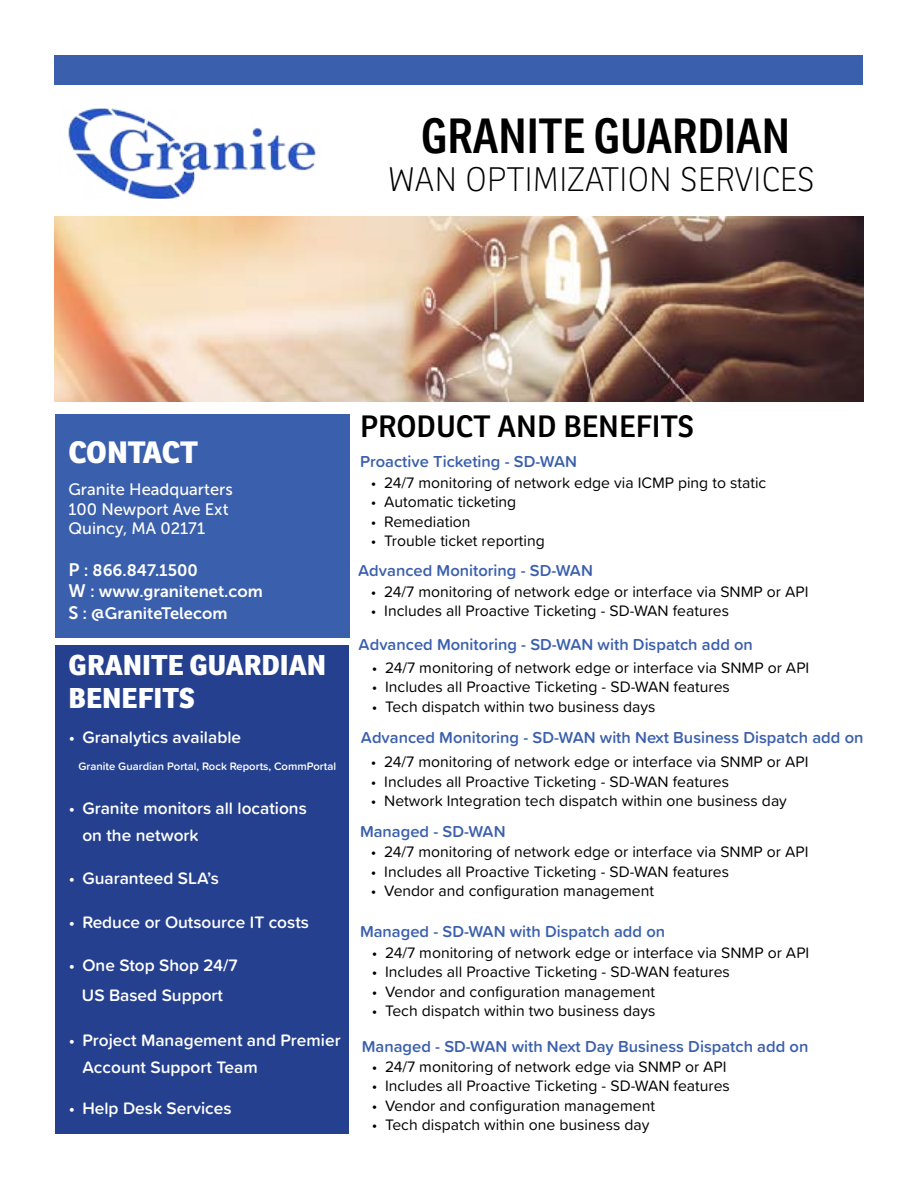
<style>
.page{position:relative;width:918px;height:1188px;background:#fff}
.page>*{position:absolute;margin:0;border:0;box-sizing:border-box;transform-origin:0 0}
.t1{font:600 48px "Ronnia Cond";color:#000}
.t2{font:100 33px "Ronnia";color:#000}
.t3{font:600 30px "Ronnia";color:#000}
.t4{font:800 30px "Ronnia";letter-spacing:-.01em;color:#fff}
.t5{font:800 27.9px/33.5px "Ronnia";color:#fff}
.t6{font:600 17.25px/27px "Proxima Soft";color:#fff}
.t7{font:600 16.5px "Proxima Soft";color:#3a5fac}
.t8{font:16.5px/21.6px "Museo Sans 700";color:#fff}
.t9{font:16.5px/19.8px "Museo Sans 500";color:#fff}
.t10{font:15.75px "Proxima Soft";color:#000}
.t11{font:600 11.25px "Proxima Soft";color:#fff}
.s1{font-size:18px}
</style>
<div class="page">
<div style="left:55px;top:55px;width:808px;height:30px;background:#3a5fac"></div>
<img style="left:54px;top:216px;width:810px;height:185px">
<div style="left:55px;top:414px;width:294px;height:224px;background:#3a5fac"></div>
<img style="left:68px;top:108px;width:248px;height:91px">
<div style="left:55px;top:645px;width:294px;height:489px;background:#25408f"></div>
<h1 class="t1" style="left:421px;top:107px;width:371px">GRANITE GUARDIAN</h1>
<h2 class="t2" style="left:388px;top:160px;width:428px">WAN OPTIMIZATION SERVICES</h2>
<h3 class="t4" style="left:68px;top:433px;width:131px">CONTACT</h3>
<p class="t9" style="left:68px;top:479px;width:166px">Granite Headquarters<br>100 Newport Ave Ext<br>Quincy, MA 02171</p>
<p class="t8" style="left:68px;top:559px;width:196px"><span class="s1">P</span> : 866.847.1500<br><span class="s1">W</span> : www.granitenet.com<br><span class="s1">S</span> : @GraniteTelecom</p>
<h3 class="t5" style="left:69px;top:648px;width:259px">GRANITE GUARDIAN<br>BENEFITS</h3>
<p class="t6" style="left:69px;top:723px;width:174px">• Granalytics available</p>
<p class="t11" style="left:78px;top:758px;width:259px">Granite Guardian Portal, Rock Reports, CommPortal</p>
<p class="t6" style="left:82px;top:794px;width:226px;text-indent:-14px">• Granite monitors all locations on the network</p>
<p class="t6" style="left:69px;top:864px;width:152px">• Guaranteed SLA’s</p>
<p class="t6" style="left:69px;top:908px;width:242px">• Reduce or Outsource IT costs</p>
<p class="t6" style="left:69px;top:950px;width:170px;line-height:30px;text-align:center">• One Stop Shop 24/7<br>US Based Support</p>
<p class="t6" style="left:82px;top:1026px;width:260px;text-indent:-14px">• Project Management and Premier<br>Account Support Team</p>
<p class="t6" style="left:69px;top:1094px;width:164px">• Help Desk Services</p>
<h3 class="t3" style="left:360px;top:407px;width:336px">PRODUCT AND BENEFITS</h3>
<p class="t7" style="left:360px;top:449px;width:219px">Proactive Ticketing - SD-WAN</p>
<p class="t10" style="left:371px;top:471px;width:397px">• 24/7 monitoring of network edge via ICMP ping to static</p>
<p class="t10" style="left:371px;top:490px;width:147px">• Automatic ticketing</p>
<p class="t10" style="left:371px;top:510px;width:101px">• Remediation</p>
<p class="t10" style="left:371px;top:529px;width:176px">• Trouble ticket reporting</p>
<p class="t7" style="left:358px;top:559px;width:236px">Advanced Monitoring - SD-WAN</p>
<p class="t10" style="left:371px;top:580px;width:439px">• 24/7 monitoring of network edge or interface via SNMP or API</p>
<p class="t10" style="left:371px;top:599px;width:360px">• Includes all Proactive Ticketing - SD-WAN features</p>
<p class="t7" style="left:359px;top:632px;width:396px">Advanced Monitoring - SD-WAN with Dispatch add on</p>
<p class="t10" style="left:372px;top:656px;width:439px">• 24/7 monitoring of network edge or interface via SNMP or API</p>
<p class="t10" style="left:372px;top:675px;width:360px">• Includes all Proactive Ticketing - SD-WAN features</p>
<p class="t10" style="left:372px;top:695px;width:285px">• Tech dispatch within two business days</p>
<p class="t7" style="left:361px;top:725px;width:504px">Advanced Monitoring - SD-WAN with Next Business Dispatch add on</p>
<p class="t10" style="left:371px;top:750px;width:439px">• 24/7 monitoring of network edge or interface via SNMP or API</p>
<p class="t10" style="left:371px;top:770px;width:360px">• Includes all Proactive Ticketing - SD-WAN features</p>
<p class="t10" style="left:371px;top:789px;width:418px">• Network Integration tech dispatch within one business day</p>
<p class="t7" style="left:360px;top:819px;width:147px">Managed - SD-WAN</p>
<p class="t10" style="left:371px;top:840px;width:439px">• 24/7 monitoring of network edge or interface via SNMP or API</p>
<p class="t10" style="left:371px;top:859px;width:360px">• Includes all Proactive Ticketing - SD-WAN features</p>
<p class="t10" style="left:371px;top:879px;width:285px">• Vendor and configuration management</p>
<p class="t7" style="left:360px;top:919px;width:307px">Managed - SD-WAN with Dispatch add on</p>
<p class="t10" style="left:372px;top:941px;width:439px">• 24/7 monitoring of network edge or interface via SNMP or API</p>
<p class="t10" style="left:372px;top:960px;width:360px">• Includes all Proactive Ticketing - SD-WAN features</p>
<p class="t10" style="left:372px;top:980px;width:285px">• Vendor and configuration management</p>
<p class="t10" style="left:372px;top:999px;width:285px">• Tech dispatch within two business days</p>
<p class="t7" style="left:362px;top:1035px;width:448px">Managed - SD-WAN with Next Day Business Dispatch add on</p>
<p class="t10" style="left:372px;top:1055px;width:356px">• 24/7 monitoring of network edge via SNMP or API</p>
<p class="t10" style="left:372px;top:1074px;width:360px">• Includes all Proactive Ticketing - SD-WAN features</p>
<p class="t10" style="left:372px;top:1094px;width:285px">• Vendor and configuration management</p>
<p class="t10" style="left:372px;top:1113px;width:279px">• Tech dispatch within one business day</p>
</div>
